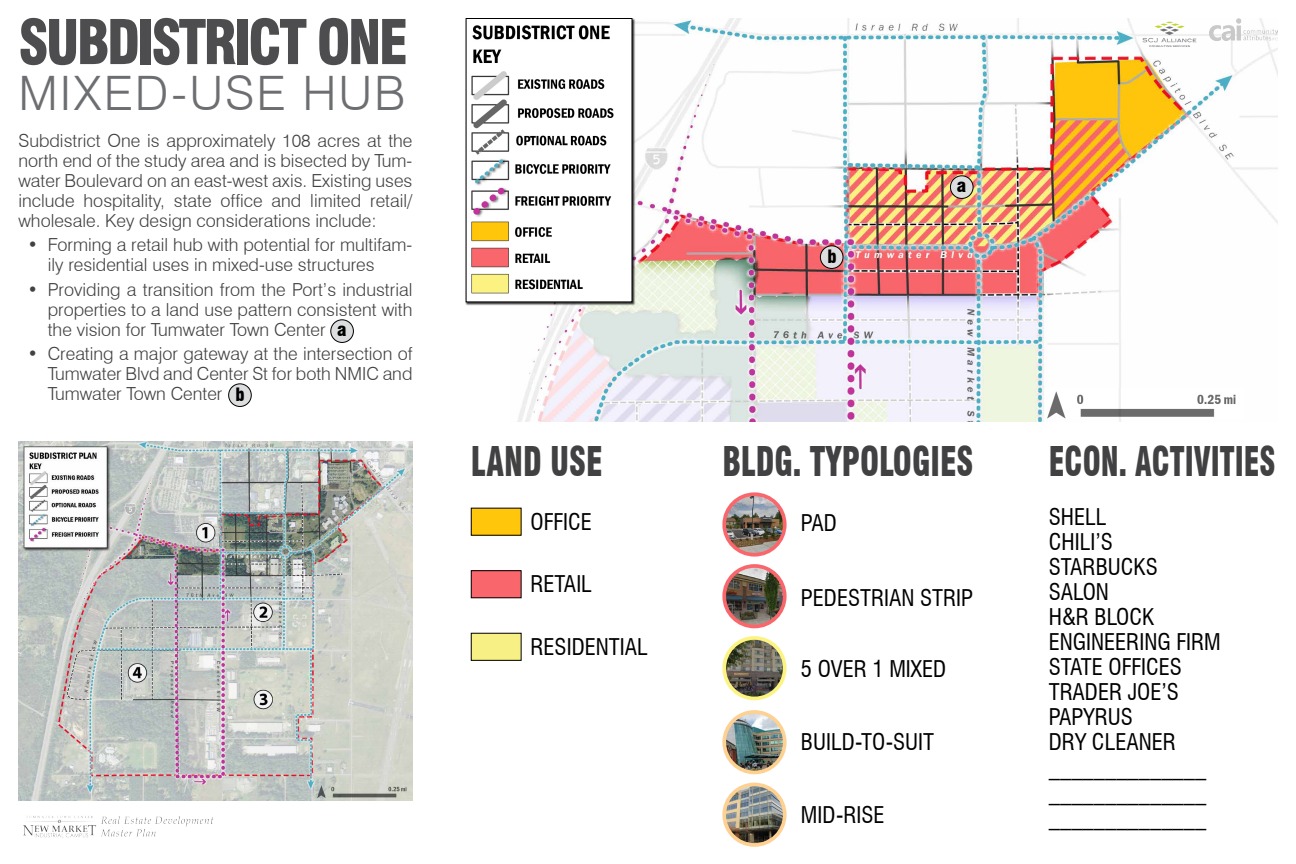
<style>
.page{position:relative;width:1296px;height:864px;background:#fff}
.page>*{position:absolute;margin:0;border:0;box-sizing:border-box;transform-origin:0 0}
.t1{font:900 condensed 60px "Swiss 721 BT";letter-spacing:-.05em;color:#4d4d4f;scale:.95 1}
.t2{font:300 47.5px "Swiss 721 BT";letter-spacing:.04em;color:#6d6e71}
.t3{font:900 condensed 40px "Swiss 721 BT";color:#414042;scale:.8 1}
.t4{font:900 condensed 40px "Swiss 721 BT";color:#414042;scale:.76 1}
.t5{font:condensed 22.5px/25px "Swiss 721 BT";color:#000}
.t6{font:300 18px/20px "Swiss 721 BT";color:#414042;text-align:justify}
.t7{font:900 condensed 18px "Swiss 721 BT";color:#000}
</style>
<div class="page">
<img style="left:517px;top:18px;width:761px;height:404px">
<img style="left:18px;top:441px;width:395px;height:359px">
<img style="left:1210px;top:18px;width:68px;height:26px">
<div style="left:471px;top:508px;width:50px;height:27px;background:#ffc60b"></div>
<div style="left:471px;top:571px;width:50px;height:27px;background:#f9666c"></div>
<div style="left:471px;top:570px;width:50px;height:28px;border:1px solid #000"></div>
<img style="left:724px;top:494px;width:61px;height:61px;border-radius:30px">
<div style="left:722px;top:492px;width:65px;height:65px;border:4px solid #f9666c;border-radius:50%"></div>
<div style="left:465px;top:18px;width:171px;height:288px;background:#000;opacity:.75"></div>
<img style="left:468px;top:20px;width:162px;height:280px">
<img style="left:724px;top:566px;width:61px;height:60px;border-radius:30px">
<div style="left:722px;top:564px;width:65px;height:64px;border:4px solid #f9666c;border-radius:50%"></div>
<img style="left:724px;top:639px;width:60px;height:59px">
<div style="left:722px;top:636px;width:65px;height:64px;border:4px solid #fbf482;border-radius:50%"></div>
<img style="left:725px;top:713px;width:59px;height:59px">
<div style="left:722px;top:710px;width:65px;height:64px;border:4px solid #fdd192;border-radius:50%"></div>
<img style="left:724px;top:785px;width:60px;height:59px">
<div style="left:722px;top:783px;width:65px;height:64px;border:4px solid #fdd192;border-radius:50%"></div>
<img style="left:1045px;top:389px;width:198px;height:29px">
<img style="left:23px;top:816px;width:190px;height:22px">
<img style="left:1136px;top:18px;width:64px;height:34px">
<div style="left:471px;top:633px;width:50px;height:27px;background:#f6f085"></div>
<div style="left:471px;top:633px;width:50px;height:28px;border:1px solid #000"></div>
<div style="left:950px;top:176px;width:23px;height:22px;background:#dcddde;border-radius:50%"></div>
<div style="left:950px;top:175px;width:23px;height:24px;border:1px solid #000;border-radius:50%"></div>
<div style="left:331px;top:320px;width:22px;height:22px;background:#dcddde;border-radius:50%"></div>
<div style="left:330px;top:319px;width:24px;height:24px;border:1px solid #000;border-radius:50%"></div>
<div style="left:229px;top:384px;width:22px;height:22px;background:#dcddde;border-radius:50%"></div>
<div style="left:228px;top:384px;width:24px;height:23px;border:1px solid #000;border-radius:50%"></div>
<div style="left:820px;top:246px;width:23px;height:22px;background:#dcddde;border-radius:50%"></div>
<div style="left:820px;top:246px;width:23px;height:23px;border:1px solid #000;border-radius:50%"></div>
<h1 class="t1" style="left:18px;top:6px;width:412px">SUBDISTRICT ONE</h1>
<h2 class="t2" style="left:18px;top:64px;width:388px">MIXED-USE HUB</h2>
<p class="t6" style="left:18px;top:130px;width:396px">Subdistrict One is approximately 108 acres at the north end of the study area and is bisected by Tum&shy;water Boulevard on an east-west axis. Existing uses include hospitality, state office and limited retail/ wholesale. Key design considerations include:</p>
<p class="t6" style="left:48px;top:235px;width:366px;text-indent:-20px">• Forming a retail hub with potential for multifam&shy;ily residential uses in mixed-use structures</p>
<p class="t6" style="left:48px;top:279px;width:366px;text-indent:-20px">• Providing a transition from the Port’s industrial properties to a land use pattern consistent with the vision for Tumwater Town Center</p>
<p class="t6" style="left:48px;top:344px;width:366px;text-indent:-20px">• Creating a major gateway at the intersection of Tumwater Blvd and Center St for both NMIC and Tumwater Town Center</p>
<p class="t7" style="left:337px;top:319px;width:11px">a</p>
<p class="t7" style="left:236px;top:384px;width:11px">b</p>
<p class="t7" style="left:827px;top:246px;width:11px">b</p>
<p class="t7" style="left:957px;top:175px;width:11px">a</p>
<h3 class="t3" style="left:471px;top:437px;width:166px">LAND USE</h3>
<h3 class="t3" style="left:722px;top:437px;width:315px">BLDG. TYPOLOGIES</h3>
<h3 class="t4" style="left:1049px;top:437px;width:300px">ECON. ACTIVITIES</h3>
<p class="t5" style="left:530px;top:509px;width:63px">OFFICE</p>
<p class="t5" style="left:1049px;top:504px;width:173px">SHELL<br>CHILI’S<br>STARBUCKS<br>SALON<br>H&amp;R BLOCK<br>ENGINEERING FIRM<br>STATE OFFICES<br>TRADER JOE’S<br>PAPYRUS<br>DRY CLEANER ______________ ______________ ______________</p>
<p class="t5" style="left:801px;top:510px;width:37px">PAD</p>
<p class="t5" style="left:530px;top:572px;width:63px">RETAIL</p>
<p class="t5" style="left:801px;top:585px;width:174px">PEDESTRIAN STRIP</p>
<p class="t5" style="left:530px;top:634px;width:119px">RESIDENTIAL</p>
<p class="t5" style="left:801px;top:657px;width:147px">5 OVER 1 MIXED</p>
<p class="t5" style="left:801px;top:730px;width:135px">BUILD-TO-SUIT</p>
<p class="t5" style="left:801px;top:803px;width:85px">MID-RISE</p>
</div>
